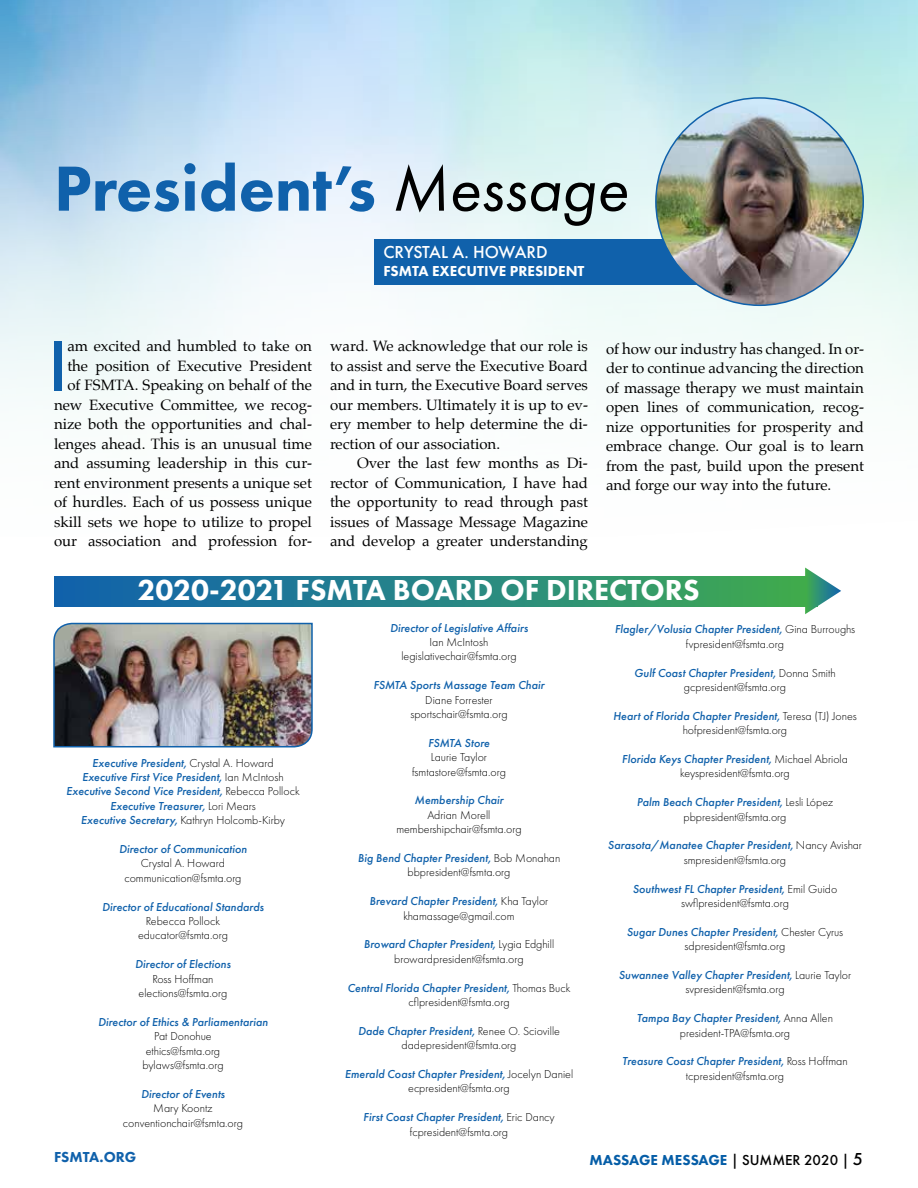
<style>
.page{position:relative;width:918px;height:1188px;background:#fff}
.page>*{position:absolute;margin:0;border:0;box-sizing:border-box;transform-origin:0 0}
.t1{font:500 73.5px "Futura PT";color:#1061ab}
.t2{font:800 66px "Futura PT";color:#1061ab}
.t3{font:800 30px "Futura PT";color:#fff}
.t4{font:500 18px "Futura PT";color:#fff}
.t5{font:15px/19.5px "Palatino";color:#000;text-align:justify}
.t6{font:800 15px "Futura PT";color:#055da7}
.t7{font:800 15px "Futura PT";color:#fff}
.t8{font:800 15px "Futura PT";color:#1061ab}
.t9{font:300 12px/14.4px "Futura PT";color:#000;text-align:center}
.t10{font:italic 500 12px/14.4px "Futura PT";color:#1061ab;text-align:center}
.t11{font:italic 500 12px "Futura PT";letter-spacing:-.02em;color:#1061ab}
.s1{font-weight:400;font-style:italic;color:#000}
.s2{font-weight:300;font-style:normal;color:#000}
.s3{font-weight:500;font-style:italic;color:#1061ab}
.s4{font-weight:500;color:#000}
.s5{font-weight:500;font-size:18px;color:#000}
</style>
<div class="page">
<div style="left:54px;top:576px;width:764px;height:30px;background:linear-gradient(to right,#0f60b2,#40ac52)"></div>
<svg style="left:805px;top:568px;width:36px;height:46px"></svg>
<img style="left:0;top:0;width:918px;height:399px">
<div style="left:374px;top:239px;width:361px;height:46px;background:#1061ab"></div>
<img style="left:656px;top:98px;width:207px;height:207px;border-radius:104px">
<img style="left:53px;top:622px;width:260px;height:126px">
<h2 class="t2" style="left:54px;top:147px;width:575px">President’s <span class="s1">Message</span></h2>
<h3 class="t4" style="left:383px;top:242px;width:166px">CRYSTAL A. HOWARD</h3>
<p class="t7" style="left:383px;top:262px;width:203px">FSMTA EXECUTIVE PRESIDENT</p>
<p class="t5" style="left:54px;top:337px;width:260px;text-align:right">am excited and humbled to take on the position of Executive President of FSMTA. Speaking on behalf of the new Executive Committee, we recog&shy;nize both the opportunities and chal&shy;lenges ahead. This is an unusual time and assuming leadership in this cur&shy;rent environment presents a unique set of hurdles. Each of us possess unique skill sets we hope to utilize to propel our association and profession for-</p>
<p class="t5" style="left:330px;top:337px;width:260px">ward. We acknowledge that our role is to assist and serve the Executive Board and in turn, the Executive Board serves our members. Ultimately it is up to ev&shy;ery member to help determine the di&shy;rection of our association.</p>
<h1 class="t1" style="left:48px;top:322px;width:21px">I</h1>
<p class="t5" style="left:330px;top:454px;width:260px;text-indent:27px">Over the last few months as Di&shy;rector of Communication, I have had the opportunity to read through past issues of Massage Message Magazine and develop a greater understanding</p>
<p class="t5" style="left:606px;top:339px;width:260px">of how our industry has changed. In or&shy;der to continue advancing the direction of massage therapy we must maintain open lines of communication, recog&shy;nize opportunities for prosperity and embrace change. Our goal is to learn from the past, build upon the present and forge our way into the future.</p>
<h3 class="t3" style="left:137px;top:571px;width:564px">2020-2021 FSMTA BOARD OF DIRECTORS</h3>
<p class="t10" style="left:66px;top:755px;width:235px">Executive President, <span class="s2">Crystal A. Howard<br></span>Executive First Vice President, <span class="s2">Ian McIntosh </span>Executive Second Vice President, <span class="s2">Rebecca Pollock </span>Executive Treasurer, <span class="s2">Lori Mears<br></span>Executive Secretary, <span class="s2">Kathryn Holcomb-Kirby</span></p>
<p class="t10" style="left:119px;top:842px;width:129px">Director of Communication</p>
<p class="t9" style="left:124px;top:856px;width:119px">Crystal A. Howard communication@fsmta.org</p>
<p class="t10" style="left:102px;top:899px;width:163px">Director of Educational Standards</p>
<p class="t9" style="left:138px;top:914px;width:92px">Rebecca Pollock educator@fsmta.org</p>
<p class="t10" style="left:135px;top:957px;width:97px">Director of Elections</p>
<p class="t9" style="left:139px;top:971px;width:90px">Ross Hoffman elections@fsmta.org</p>
<p class="t10" style="left:98px;top:1015px;width:171px">Director of Ethics &amp; Parliamentarian</p>
<p class="t9" style="left:142px;top:1029px;width:83px">Pat Donohue ethics@fsmta.org bylaws@fsmta.org</p>
<p class="t10" style="left:141px;top:1087px;width:85px">Director of Events</p>
<p class="t9" style="left:123px;top:1101px;width:122px">Mary Koontz conventionchair@fsmta.org</p>
<p class="t10" style="left:390px;top:620px;width:140px">Director of Legislative Affairs</p>
<p class="t9" style="left:401px;top:635px;width:117px">Ian McIntosh legislativechair@fsmta.org</p>
<p class="t10" style="left:374px;top:678px;width:172px">FSMTA Sports Massage Team Chair</p>
<p class="t9" style="left:410px;top:692px;width:99px">Diane Forrester sportschair@fsmta.org</p>
<p class="t11" style="left:428px;top:735px;width:63px">FSMTA Store</p>
<p class="t9" style="left:412px;top:750px;width:96px">Laurie Taylor fsmtastore@fsmta.org</p>
<p class="t10" style="left:414px;top:793px;width:91px">Membership Chair</p>
<p class="t9" style="left:396px;top:808px;width:127px">Adrian Morell membershipchair@fsmta.org</p>
<p class="t9" style="left:358px;top:851px;width:204px"><span class="s3">Big Bend Chapter President,</span> Bob Monahan bbpresident@fsmta.org</p>
<p class="t9" style="left:370px;top:894px;width:180px"><span class="s3">Brevard Chapter President,</span> Kha Taylor khamassage@gmail.com</p>
<p class="t9" style="left:364px;top:937px;width:192px"><span class="s3">Broward Chapter President,</span> Lygia Edghill browardpresident@fsmta.org</p>
<p class="t9" style="left:347px;top:980px;width:225px"><span class="s3">Central Florida Chapter President,</span> Thomas Buck cflpresident@fsmta.org</p>
<p class="t9" style="left:358px;top:1024px;width:204px"><span class="s3">Dade Chapter President,</span> Renee O. Scioville dadepresident@fsmta.org</p>
<p class="t9" style="left:345px;top:1067px;width:230px"><span class="s3">Emerald Coast Chapter President,</span> Jocelyn Daniel ecpresident@fsmta.org</p>
<p class="t9" style="left:363px;top:1110px;width:193px"><span class="s3">First Coast Chapter President,</span> Eric Dancy fcpresident@fsmta.org</p>
<p class="t9" style="left:615px;top:622px;width:242px"><span class="s3">Flagler/Volusia Chapter President,</span> Gina Burroughs fvpresident@fsmta.org</p>
<p class="t9" style="left:634px;top:665px;width:203px"><span class="s3">Gulf Coast Chapter President,</span> Donna Smith gcpresident@fsmta.org</p>
<p class="t9" style="left:613px;top:709px;width:245px"><span class="s3">Heart of Florida Chapter President,</span> Teresa (TJ) Jones hofpresident@fsmta.org</p>
<p class="t9" style="left:622px;top:752px;width:228px"><span class="s3">Florida Keys Chapter President,</span> Michael Abriola keyspresident@fsmta.org</p>
<p class="t9" style="left:637px;top:795px;width:198px"><span class="s3">Palm Beach Chapter President,</span> Lesli López pbpresident@fsmta.org</p>
<p class="t10" style="left:608px;top:838px;width:256px">Sarasota/Manatee Chapter President, <span class="s2">Nancy Avishar smpresident@fsmta.org</span></p>
<p class="t9" style="left:633px;top:881px;width:206px"><span class="s3">Southwest FL Chapter President,</span> Emil Guido swflpresident@fsmta.org</p>
<p class="t9" style="left:627px;top:925px;width:218px"><span class="s3">Sugar Dunes Chapter President,</span> Chester Cyrus sdpresident@fsmta.org</p>
<p class="t9" style="left:619px;top:968px;width:234px"><span class="s3">Suwannee Valley Chapter President,</span> Laurie Taylor svpresident@fsmta.org</p>
<p class="t9" style="left:637px;top:1011px;width:198px"><span class="s3">Tampa Bay Chapter President,</span> Anna Allen president-TPA@fsmta.org</p>
<p class="t9" style="left:622px;top:1054px;width:227px"><span class="s3">Treasure Coast Chapter President,</span> Ross Hoffman tcpresident@fsmta.org</p>
<p class="t8" style="left:54px;top:1148px;width:84px">FSMTA.ORG</p>
<p class="t6" style="left:590px;top:1150px;width:275px">MASSAGE MESSAGE <span class="s4">| SUMMER 2020 |</span> <span class="s5">5</span></p>
</div>
